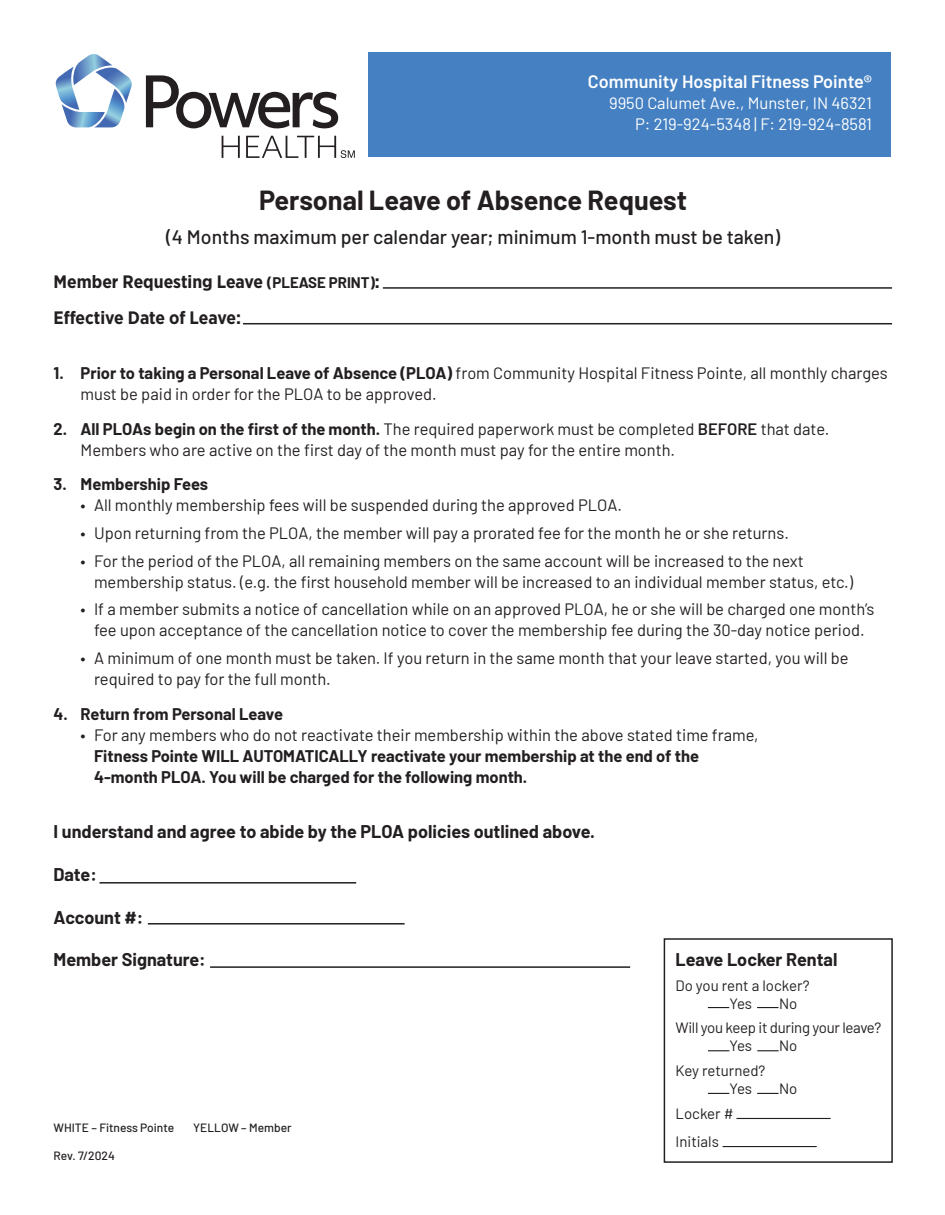
<style>
.page{position:relative;width:945px;height:1215px;background:#fff}
.page>*{position:absolute;margin:0;border:0;box-sizing:border-box;transform-origin:0 0}
.t1{font:700 27px "Barlow";color:#231f20}
.t2{font:500 19.5px "Barlow";color:#231f20}
.t3{font:700 18px "Barlow";color:#231f20}
.t4{font:700 18px/36px "Gotham Narrow";color:#231f20}
.t5{font:600 18px "Barlow";color:#fff}
.t6{font:16.5px/21px "Barlow";color:#231f20}
.t7{font:700 16.5px/21px "Barlow";color:#231f20}
.t8{font:16.5px/21px "Barlow";color:#fff;text-align:right}
.t9{font:15px/18px "Barlow";letter-spacing:-.01em;color:#231f20}
.t10{font:500 12px "Barlow";color:#231f20}
.s1{font-family:"Barlow";font-size:15px}
.s2{font-weight:700}
.s3{font-weight:600}
</style>
<div class="page">
<svg style="left:222px;top:136px;width:18px;height:22px"></svg>
<svg style="left:146px;top:75px;width:192px;height:53px"></svg>
<svg style="left:55px;top:54px;width:77px;height:73px"></svg>
<svg style="left:246px;top:136px;width:109px;height:22px"></svg>
<div style="left:369px;top:52px;width:522px;height:105px;background:#4480c2"></div>
<hr style="left:383px;top:287px;width:509px;height:2px;background:#231f20">
<hr style="left:243px;top:323px;width:649px;height:1px;background:#231f20">
<hr style="left:99px;top:882px;width:257px;height:2px;background:#231f20">
<hr style="left:148px;top:923px;width:257px;height:2px;background:#231f20">
<svg style="left:708px;top:1007px;width:21px;height:1px"></svg>
<svg style="left:708px;top:1050px;width:21px;height:1px"></svg>
<svg style="left:708px;top:1093px;width:21px;height:1px"></svg>
<svg style="left:757px;top:1007px;width:21px;height:1px"></svg>
<svg style="left:757px;top:1050px;width:22px;height:1px"></svg>
<svg style="left:757px;top:1093px;width:22px;height:1px"></svg>
<hr style="left:736px;top:1118px;width:95px;height:1px;background:#231f20">
<hr style="left:723px;top:1146px;width:94px;height:1px;background:#231f20">
<hr style="left:210px;top:966px;width:420px;height:2px;background:#231f20">
<div style="left:664px;top:938px;width:229px;height:225px;border:2px solid #231f20"></div>
<p class="t5" style="left:588px;top:68px;width:286px">Community Hospital Fitness Pointe®</p>
<p class="t8" style="left:609px;top:91px;width:264px">9950 Calumet Ave., Munster, IN 46321<br>P: 219-924-5348 | F: 219-924-8581</p>
<h1 class="t1" style="left:259px;top:180px;width:429px">Personal Leave of Absence Request</h1>
<p class="t2" style="left:166px;top:223px;width:615px">(4 Months maximum per calendar year; minimum 1-month must be taken)</p>
<p class="t4" style="left:54px;top:263px;width:328px">Member Requesting Leave <span class="s1">(PLEASE PRINT)</span>:<br>Effective Date of Leave:</p>
<p class="t6" style="left:81px;top:361px;width:809px;text-indent:-27px"><span class="s2">1. Prior to taking a Personal Leave of Absence (PLOA)</span> from Community Hospital Fitness Pointe, all monthly charges must be paid in order for the PLOA to be approved.</p>
<p class="t6" style="left:81px;top:417px;width:750px;text-indent:-27px"><span class="s2">2. All PLOAs begin on the first of the month.</span> The required paperwork must be completed <span class="s3">BEFORE</span> that date.<br>Members who are active on the first day of the month must pay for the entire month.</p>
<p class="t7" style="left:54px;top:472px;width:156px">3. Membership Fees</p>
<p class="t6" style="left:81px;top:493px;width:543px">• All monthly membership fees will be suspended during the approved PLOA.</p>
<p class="t6" style="left:81px;top:521px;width:710px">• Upon returning from the PLOA, the member will pay a prorated fee for the month he or she returns.</p>
<p class="t6" style="left:94px;top:549px;width:761px;text-indent:-13px">• For the period of the PLOA, all remaining members on the same account will be increased to the next membership status. (e.g. the first household member will be increased to an individual member status, etc.)</p>
<p class="t6" style="left:81px;top:598px;width:795px;text-align:center">• If a member submits a notice of cancellation while on an approved PLOA, he or she will be charged one month’s fee upon acceptance of the cancellation notice to cover the membership fee during the 30-day notice period.</p>
<p class="t6" style="left:94px;top:646px;width:756px;text-indent:-13px">• A minimum of one month must be taken. If you return in the same month that your leave started, you will be required to pay for the full month.</p>
<p class="t7" style="left:54px;top:702px;width:231px">4. Return from Personal Leave</p>
<p class="t6" style="left:81px;top:723px;width:680px">• For any members who do not reactivate their membership within the above stated time frame,</p>
<p class="t7" style="left:94px;top:744px;width:607px">Fitness Pointe WILL AUTOMATICALLY reactivate your membership at the end of the<br>4-month PLOA. You will be charged for the following month.</p>
<p class="t3" style="left:54px;top:818px;width:543px">I understand and agree to abide by the PLOA policies outlined above.</p>
<p class="t3" style="left:54px;top:861px;width:45px">Date:</p>
<p class="t3" style="left:54px;top:904px;width:91px">Account #:</p>
<p class="t3" style="left:54px;top:946px;width:154px">Member Signature:</p>
<p class="t3" style="left:676px;top:946px;width:163px">Leave Locker Rental</p>
<p class="t9" style="left:676px;top:975px;width:136px;text-align:center">Do you rent a locker?<br>Yes</p>
<p class="t9" style="left:676px;top:990px;width:207px;line-height:24.8px;text-indent:104px">No<br>Will you keep it during your leave?</p>
<p class="t9" style="left:730px;top:1036px;width:24px">Yes</p>
<p class="t9" style="left:779px;top:1036px;width:20px">No</p>
<p class="t9" style="left:730px;top:1060px;width:37px;text-indent:-54px">Key returned?<br>Yes</p>
<p class="t9" style="left:779px;top:1078px;width:20px">No</p>
<p class="t10" style="left:54px;top:1119px;width:122px">WHITE – Fitness Pointe</p>
<p class="t10" style="left:193px;top:1119px;width:100px">YELLOW – Member</p>
<p class="t10" style="left:54px;top:1147px;width:63px">Rev. 7/2024</p>
<p class="t9" style="left:676px;top:1098px;width:60px;line-height:28.3px">Locker #<br>Initials</p>
</div>
